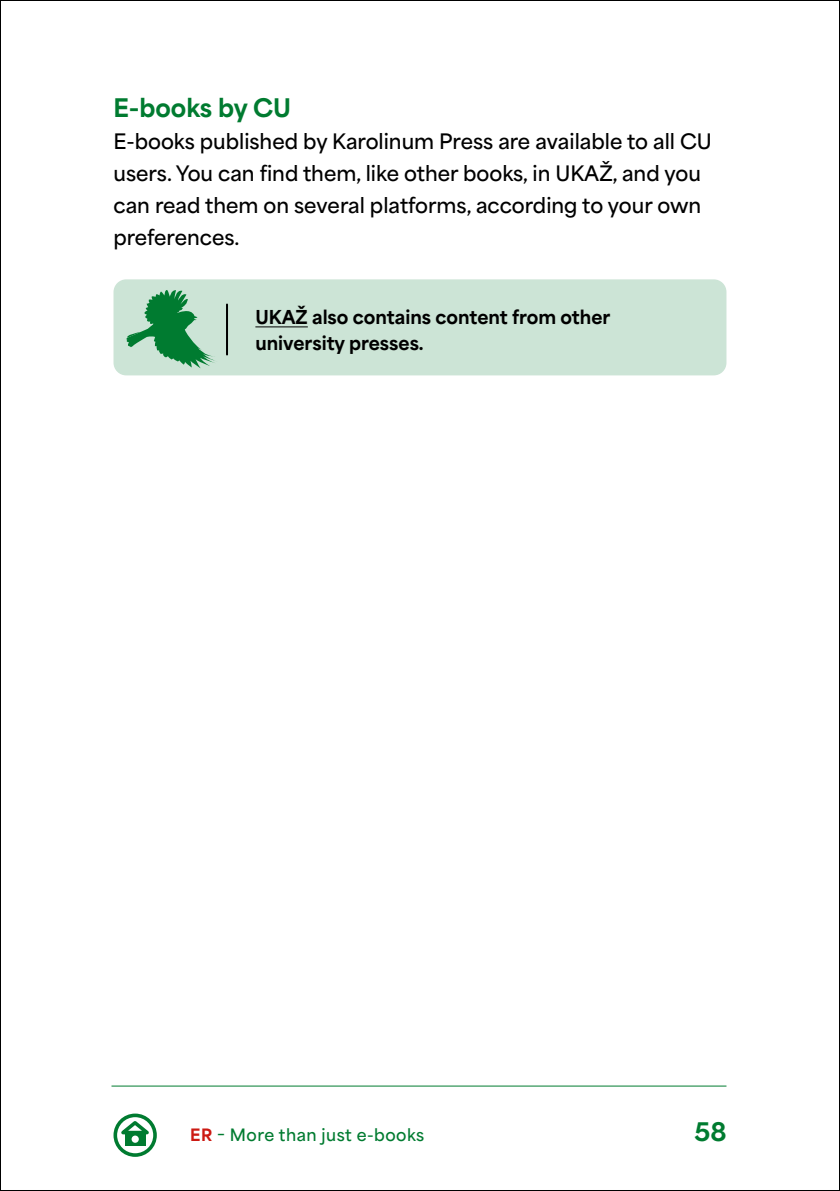
<style>
.page{position:relative;width:840px;height:1191px;background:#fff}
.page>*{position:absolute;margin:0;border:0;box-sizing:border-box;transform-origin:0 0}
.t1{font:800 24px "Area Normal";color:#007b30}
.t2{font:600 20px/32px "Area Normal";color:#000}
.t3{font:800 18px/26px "Area Normal";color:#000}
.t4{font:600 16px "Area Normal";letter-spacing:.03em;color:#007b30}
.s1{font-weight:800;color:#cc1a13}
</style>
<div class="page">
<hr style="left:111px;top:1085px;width:615px;height:1px;background:#007b30">
<div style="left:113px;top:1113px;width:44px;height:43px;border:4px solid #007b30;border-radius:50%"></div>
<svg style="left:113px;top:1117px;width:44px;height:19px"></svg>
<div style="left:125px;top:1132px;width:20px;height:13px;background:#007b30"></div>
<div style="left:131px;top:1135px;width:8px;height:7px;background:#fff;border-radius:50%"></div>
<div style="left:113px;top:279px;width:613px;height:96px;background:#cce4d6;border-radius:13px"></div>
<hr style="left:226px;top:304px;width:2px;height:50px;background:#000">
<hr style="left:255px;top:326px;width:52px;height:1px;background:#000">
<svg style="left:126px;top:290px;width:89px;height:78px"></svg>
<p class="t1" style="left:113px;top:86px;width:179px">E-books by CU</p>
<p class="t2" style="left:113px;top:123px;width:599px">E-books published by Karolinum Press are available to all CU users. You can find them, like other books, in UKAŽ, and you can read them on several platforms, according to your own preferences.</p>
<p class="t3" style="left:255px;top:302px;width:356px">UKAŽ also contains content from other university presses.</p>
<p class="t4" style="left:190px;top:1121px;width:235px"><span class="s1">ER</span> – More than just e-books</p>
<p class="t1" style="left:694px;top:1110px;width:33px">58</p>
</div>
